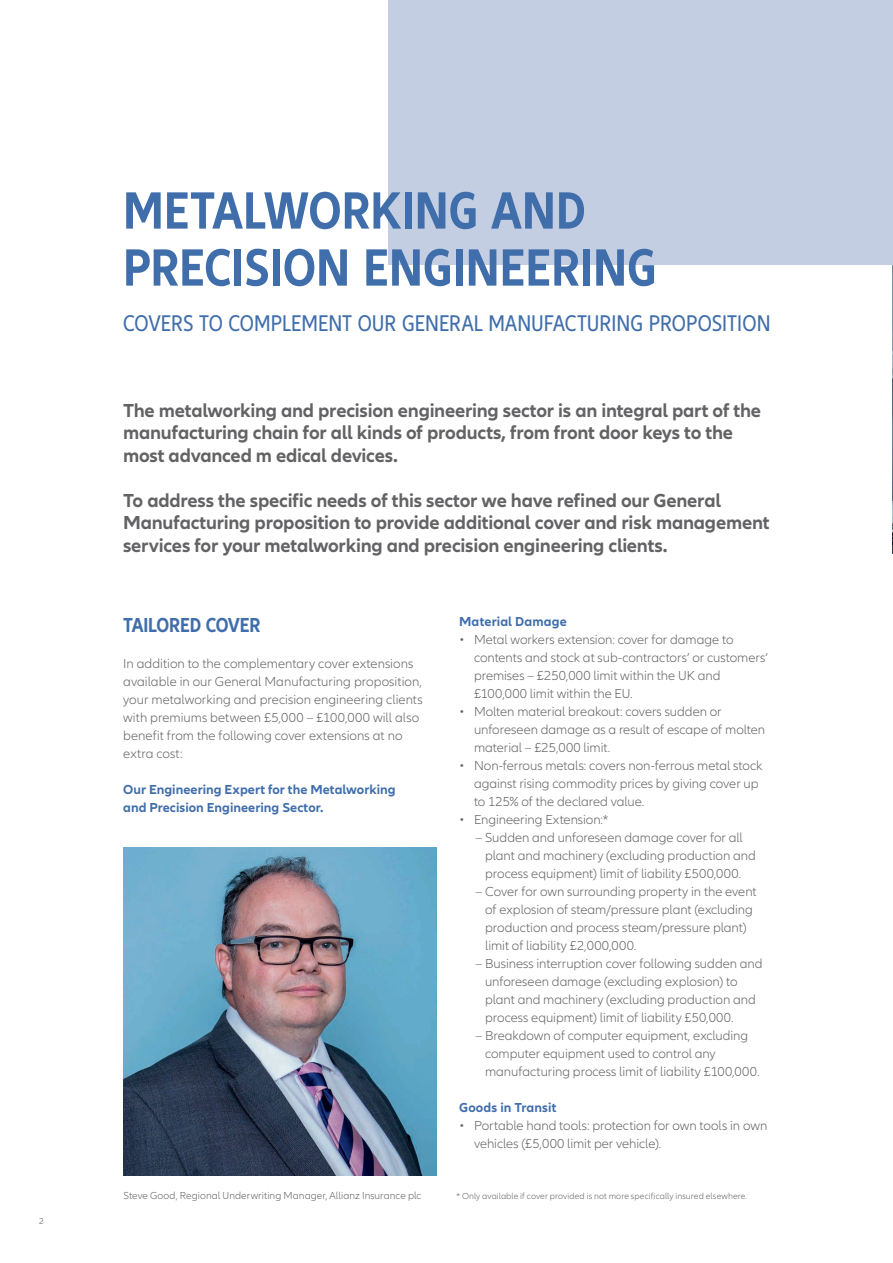
<style>
.page{position:relative;width:893px;height:1263px;background:#fff}
.page>*{position:absolute;margin:0;border:0;box-sizing:border-box;transform-origin:0 0}
.t1{font:700 condensed 54.3px/57px "Allianz Neo";letter-spacing:.005em;color:#406eab}
.t2{font:condensed 23.55px "Allianz Neo";letter-spacing:.005em;color:#406eab}
.t3{font:700 condensed 21px "Allianz Neo";letter-spacing:-.005em;color:#406eab}
.t4{font:700 19.5px/22.5px "Allianz Neo";letter-spacing:-.01em;color:#636366}
.t5{font:300 13.5px/18px "Allianz Neo";color:#636366}
.t6{font:700 13.5px/18px "Allianz Neo";letter-spacing:.005em;color:#406eab}
.t7{font:300 10.5px "Allianz Neo";letter-spacing:.005em;color:#636366}
.t8{font:300 9px "Allianz Neo";letter-spacing:.01em;color:#636366}
</style>
<div class="page">
<img style="left:892px;top:0;width:1px;height:553px">
<div style="left:388px;top:0;width:504px;height:265px;background:#c4cee3"></div>
<img style="left:123px;top:847px;width:314px;height:328px">
<p class="t8" style="left:39px;top:1216px;width:6px">2</p>
<h1 class="t1" style="left:123px;top:183px;width:535px">METALWORKING AND<br>PRECISION ENGINEERING</h1>
<h2 class="t2" style="left:123px;top:309px;width:649px">COVERS TO COMPLEMENT OUR GENERAL MANUFACTURING PROPOSITION</h2>
<h3 class="t4" style="left:123px;top:400px;width:639px">The metalworking and precision engineering sector is an integral part of the manufacturing chain for all kinds of products, from front door keys to the most advanced m edical devices.</h3>
<h3 class="t4" style="left:123px;top:490px;width:648px">To address the specific needs of this sector we have refined our General<br>Manufacturing proposition to provide additional cover and risk management services for your metalworking and precision engineering clients.</h3>
<h3 class="t3" style="left:123px;top:612px;width:139px">TAILORED COVER</h3>
<p class="t5" style="left:123px;top:654px;width:301px">In addition to the complementary cover extensions available in our General Manufacturing proposition, your metalworking and precision engineering clients with premiums between £5,000 – £100,000 will also benefit from the following cover extensions at no extra cost:</p>
<p class="t6" style="left:123px;top:780px;width:274px">Our Engineering Expert for the Metalworking and Precision Engineering Sector.</p>
<p class="t6" style="left:459px;top:612px;width:109px">Material Damage</p>
<p class="t5" style="left:474px;top:631px;width:295px;text-indent:-15px">• Metal workers extension: cover for damage to contents and stock at sub-contractors’ or customers’ premises – £250,000 limit within the UK and £100,000 limit within the EU.</p>
<p class="t5" style="left:474px;top:703px;width:293px;text-indent:-15px">• Molten material breakout: covers sudden or unforeseen damage as a result of escape of molten material – £25,000 limit.</p>
<p class="t5" style="left:474px;top:757px;width:290px;text-indent:-15px">• Non-ferrous metals: covers non-ferrous metal stock against rising commodity prices by giving cover up to 125% of the declared value.</p>
<p class="t5" style="left:459px;top:811px;width:151px">• Engineering Extension:*</p>
<p class="t5" style="left:485px;top:829px;width:272px;text-indent:-10px">– Sudden and unforeseen damage cover for all plant and machinery (excluding production and process equipment) limit of liability £500,000.</p>
<p class="t5" style="left:485px;top:883px;width:273px;text-indent:-10px">– Cover for own surrounding property in the event of explosion of steam/pressure plant (excluding production and process steam/pressure plant) limit of liability £2,000,000.</p>
<p class="t5" style="left:485px;top:955px;width:279px;text-indent:-10px">– Business interruption cover following sudden and unforeseen damage (excluding explosion) to plant and machinery (excluding production and process equipment) limit of liability £50,000.</p>
<p class="t5" style="left:485px;top:1026px;width:276px;text-indent:-10px">– Breakdown of computer equipment, excluding computer equipment used to control any manufacturing process limit of liability £100,000.</p>
<p class="t6" style="left:459px;top:1098px;width:99px">Goods in Transit</p>
<p class="t5" style="left:474px;top:1116px;width:295px;text-indent:-15px">• Portable hand tools: protection for own tools in own vehicles (£5,000 limit per vehicle).</p>
<p class="t7" style="left:123px;top:1190px;width:299px">Steve Good, Regional Underwriting Manager, Allianz Insurance plc</p>
<p class="t8" style="left:457px;top:1191px;width:292px">* Only available if cover provided is not more specifically insured elsewhere.</p>
</div>
